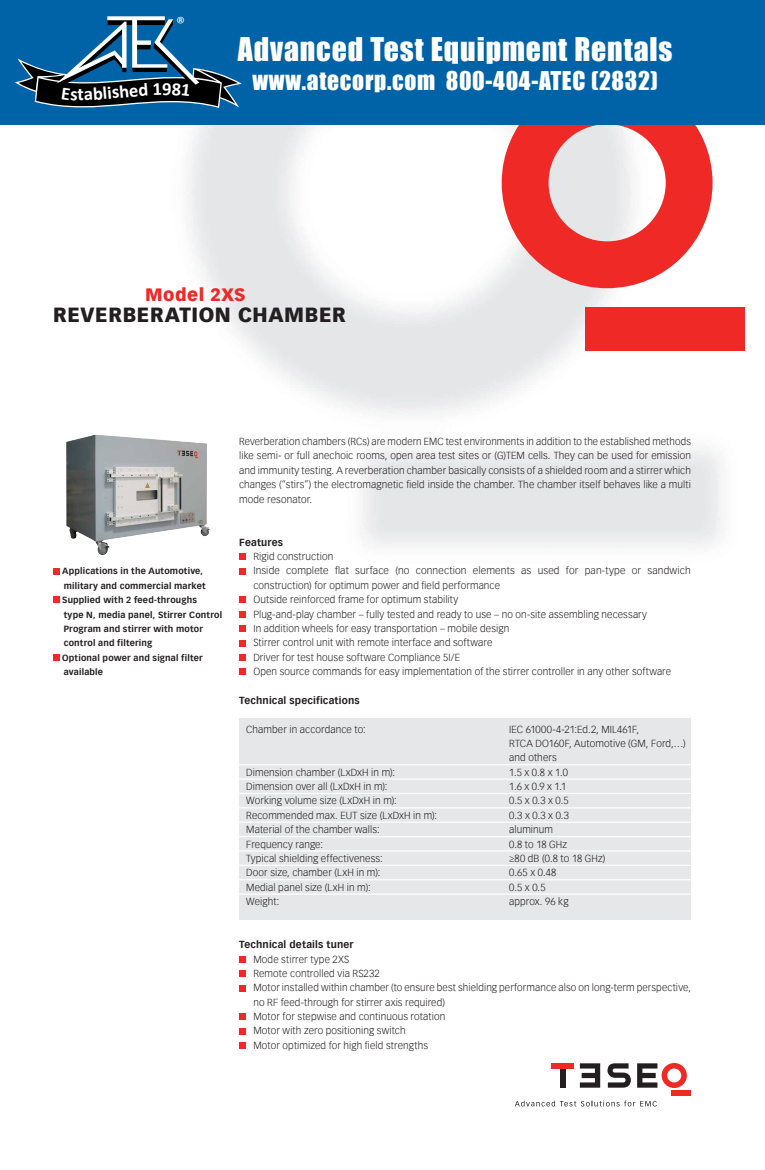
<style>
.page{position:relative;width:765px;height:1170px;background:#fff}
.page>*{position:absolute;margin:0;border:0;box-sizing:border-box;transform-origin:0 0}
.t1{font:30px "Impact";letter-spacing:.03em;color:#fff}
.t2{font:23.75px "Impact";letter-spacing:.03em;color:#fff}
.t3{font:900 20px "Vectora Com";letter-spacing:.03em;color:#231f20}
.t4{font:700 18.5px "Calibri";color:#fff}
.t5{font:17.75px "Calibri";color:#fff}
.t6{font:900 17.5px "Vectora Com";letter-spacing:.025em;color:#ee2926}
.t7{font:300 10px/14.4px "Vectora Com";letter-spacing:.01em;color:#231f20}
.t8{font:700 10px "Vectora Com";letter-spacing:.015em;color:#231f20}
.t9{font:700 8.75px/14.4px "Vectora Com";letter-spacing:.02em;color:#231f20}
</style>
<div class="page">
<img style="left:187px;top:125px;width:557px;height:429px">
<div style="left:585px;top:307px;width:159px;height:43px;background:#ee2926"></div>
<svg style="left:502px;top:125px;width:211px;height:163px;fill:#ee2926"></svg>
<div style="left:672px;top:1090px;width:19px;height:5px;background:#ee2926"></div>
<svg style="left:637px;top:1063px;width:50px;height:25px"></svg>
<svg style="left:580px;top:1063px;width:20px;height:25px"></svg>
<div style="left:560px;top:1069px;width:6px;height:19px;background:#231f20"></div>
<div style="left:551px;top:1063px;width:23px;height:6px;background:#ee2926"></div>
<svg style="left:515px;top:1101px;width:142px;height:5px"></svg>
<svg style="left:608px;top:1063px;width:23px;height:25px"></svg>
<img style="left:66px;top:431px;width:149px;height:124px">
<div style="left:53px;top:568px;width:7px;height:6px;background:#ee2926"></div>
<div style="left:53px;top:597px;width:7px;height:6px;background:#ee2926"></div>
<div style="left:53px;top:654px;width:7px;height:7px;background:#ee2926"></div>
<div style="left:239px;top:718px;width:452px;height:201px;background:#e6e7e9"></div>
<hr style="left:239px;top:764px;width:452px;height:1px;background:#fff">
<hr style="left:239px;top:778px;width:452px;height:2px;background:#fff">
<hr style="left:239px;top:793px;width:452px;height:1px;background:#fff">
<hr style="left:239px;top:807px;width:452px;height:1px;background:#fff">
<hr style="left:239px;top:822px;width:452px;height:1px;background:#fff">
<hr style="left:239px;top:836px;width:452px;height:1px;background:#fff">
<hr style="left:239px;top:850px;width:452px;height:2px;background:#fff">
<hr style="left:239px;top:865px;width:452px;height:1px;background:#fff">
<hr style="left:239px;top:879px;width:452px;height:1px;background:#fff">
<hr style="left:239px;top:893px;width:452px;height:2px;background:#fff">
<div style="left:239px;top:554px;width:7px;height:6px;background:#ee2926"></div>
<div style="left:239px;top:568px;width:7px;height:6px;background:#ee2926"></div>
<div style="left:239px;top:597px;width:7px;height:6px;background:#ee2926"></div>
<div style="left:239px;top:611px;width:7px;height:7px;background:#ee2926"></div>
<div style="left:239px;top:626px;width:7px;height:6px;background:#ee2926"></div>
<div style="left:239px;top:640px;width:7px;height:6px;background:#ee2926"></div>
<div style="left:239px;top:654px;width:7px;height:7px;background:#ee2926"></div>
<div style="left:239px;top:669px;width:7px;height:6px;background:#ee2926"></div>
<div style="left:239px;top:956px;width:7px;height:7px;background:#ee2926"></div>
<div style="left:239px;top:971px;width:7px;height:6px;background:#ee2926"></div>
<div style="left:239px;top:985px;width:7px;height:6px;background:#ee2926"></div>
<div style="left:239px;top:1014px;width:7px;height:6px;background:#ee2926"></div>
<div style="left:239px;top:1028px;width:7px;height:6px;background:#ee2926"></div>
<div style="left:239px;top:1042px;width:7px;height:7px;background:#ee2926"></div>
<div style="left:0;top:0;width:765px;height:125px;background:#0063a7"></div>
<svg style="left:15px;top:16px;width:227px;height:92px"></svg>
<h3 class="t5" style="left:176px;top:11px;width:11px">®</h3>
<h3 class="t4" style="left:78px;top:82px;width:8px">t</h3>
<h3 class="t4" style="left:102px;top:81px;width:37px;rotate:-5deg">lishe</h3>
<h3 class="t4" style="left:162px;top:77px;width:11px">9</h3>
<h1 class="t1" style="left:238px;top:26px;width:436px">Advanced Test Equipment Rentals</h1>
<h2 class="t2" style="left:252px;top:62px;width:407px">www.atecorp.com 800-404-ATEC (2832)</h2>
<h3 class="t6" style="left:145px;top:284px;width:102px">MODEL 2XS</h3>
<h3 class="t3" style="left:53px;top:302px;width:293px">REVERBERATION CHAMBER</h3>
<p class="t9" style="left:62px;top:564px;width:161px">Applications in the Automotive, military and commercial market<br>Supplied with 2 feed-throughs<br>type N, media panel, Stirrer Control<br>Program and stirrer with motor control and filtering<br>Optional power and signal filter available</p>
<p class="t7" style="left:239px;top:434px;width:453px;text-align:justify">Reverberation chambers (RCs) are modern EMC test environments in addition to the established methods like semi- or full anechoic rooms, open area test sites or (G)TEM cells. They can be used for emission and immunity testing. A reverberation chamber basically consists of a shielded room and a stirrer which changes (“stirs”) the electromagnetic field inside the chamber. The chamber itself behaves like a multi mode resonator.</p>
<p class="t8" style="left:239px;top:536px;width:45px">Features</p>
<p class="t7" style="left:253px;top:549px;width:439px">Rigid construction<br>Inside complete flat surface (no connection elements as used for pan-type or sandwich construction) for optimum power and field performance<br>Outside reinforced frame for optimum stability<br>Plug-and-play chamber – fully tested and ready to use – no on-site assembling necessary<br>In addition wheels for easy transportation – mobile design<br>Stirrer control unit with remote interface and software<br>Driver for test house software Compliance 5I/E<br>Open source commands for easy implementation of the stirrer controller in any other software</p>
<p class="t8" style="left:239px;top:694px;width:122px">Technical specifications</p>
<p class="t7" style="left:246px;top:722px;width:121px">Chamber in accordance to:</p>
<p class="t7" style="left:509px;top:722px;width:178px">IEC 61000-4-21:Ed.2, MIL461F,<br>RTCA DO160F, Automotive (GM, Ford,…) and others</p>
<p class="t7" style="left:246px;top:765px;width:151px">Dimension chamber (LxDxH in m):</p>
<p class="t7" style="left:509px;top:765px;width:60px">1.5 x 0.8 x 1.0</p>
<p class="t7" style="left:246px;top:779px;width:143px">Dimension over all (LxDxH in m):</p>
<p class="t7" style="left:509px;top:779px;width:59px">1.6 x 0.9 x 1.1</p>
<p class="t7" style="left:246px;top:794px;width:152px">Working volume size (LxDxH in m):</p>
<p class="t7" style="left:509px;top:794px;width:61px">0.5 x 0.3 x 0.5</p>
<p class="t7" style="left:246px;top:808px;width:192px">Recommended max. EUT size (LxDxH in m):</p>
<p class="t7" style="left:509px;top:808px;width:61px">0.3 x 0.3 x 0.3</p>
<p class="t7" style="left:246px;top:822px;width:135px">Material of the chamber walls:</p>
<p class="t7" style="left:509px;top:822px;width:45px">aluminum</p>
<p class="t7" style="left:246px;top:837px;width:78px">Frequency range:</p>
<p class="t7" style="left:509px;top:837px;width:59px">0.8 to 18 GHz</p>
<p class="t7" style="left:246px;top:851px;width:138px">Typical shielding effectiveness:</p>
<p class="t7" style="left:509px;top:851px;width:98px">≥80 dB (0.8 to 18 GHz)</p>
<p class="t7" style="left:246px;top:866px;width:136px">Door size, chamber (LxH in m):</p>
<p class="t7" style="left:509px;top:866px;width:49px">0.65 x 0.48</p>
<p class="t7" style="left:246px;top:880px;width:126px">Medial panel size (LxH in m):</p>
<p class="t7" style="left:509px;top:880px;width:38px">0.5 x 0.5</p>
<p class="t7" style="left:246px;top:894px;width:35px">Weight:</p>
<p class="t7" style="left:509px;top:894px;width:61px">approx. 96 kg</p>
<p class="t8" style="left:239px;top:938px;width:116px">Technical details tuner</p>
<p class="t7" style="left:253px;top:952px;width:439px">Mode stirrer type 2XS<br>Remote controlled via RS232<br>Motor installed within chamber (to ensure best shielding performance also on long-term perspective, no RF feed-through for stirrer axis required)<br>Motor for stepwise and continuous rotation<br>Motor with zero positioning switch<br>Motor optimized for high field strengths</p>
</div>
